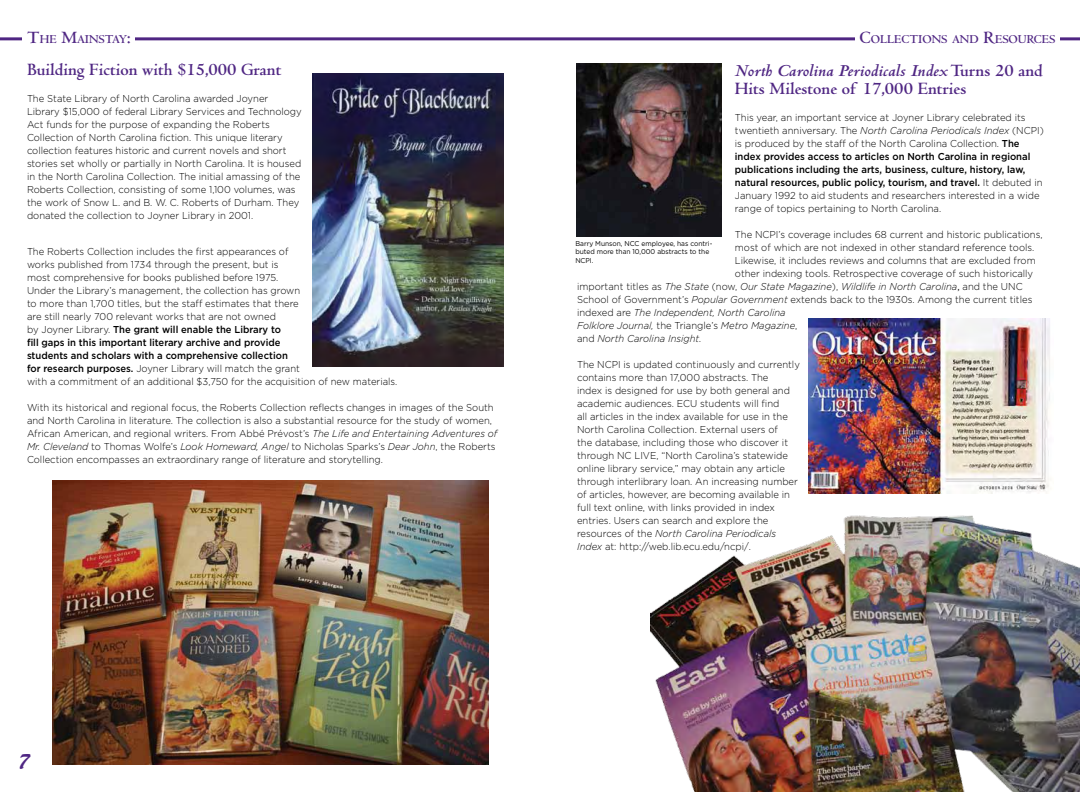
<style>
.page{position:relative;width:1080px;height:792px;background:#fff}
.page>*{position:absolute;margin:0;border:0;box-sizing:border-box;transform-origin:0 0}
.t1{font:24px "Brush Script";color:#4f2683}
.t2{font:700 18px/18px "Centaur MT Std";color:#4f2683}
.t3{font:700 12.6px "Centaur MT Std";color:#4f2683}
.t4{font:300 10px/13px "Gotham";color:#000;scale:.95 1}
.t5{font:italic 300 10px "Gotham";color:#000;scale:.95 1}
.t6{font:7px/8.4px "Gotham";color:#000;scale:.95 1}
.s1{font-size:18px}
.s2{font-weight:500}
.s3{font-style:italic}
.s4{font-style:normal}
.s5{font-weight:400;font-style:normal}
</style>
<div class="page">
<img style="left:651px;top:515px;width:429px;height:277px">
<img style="left:52px;top:480px;width:437px;height:285px">
<hr style="left:0;top:37px;width:1080px;height:3px;background:#4f2683">
<img style="left:313px;top:73px;width:191px;height:293px">
<img style="left:809px;top:318px;width:241px;height:176px">
<img style="left:576px;top:63px;width:145px;height:173px">
<div style="left:23px;top:21px;width:112px;height:32px;background:#fff"></div>
<div style="left:855px;top:21px;width:205px;height:32px;background:#fff"></div>
<p class="t3" style="left:27px;top:33px;width:105px"><span class="s1">T</span>HE <span class="s1">M</span>AINSTAY<span class="s1">:</span></p>
<p class="t3" style="left:860px;top:33px;width:197px"><span class="s1">C</span>OLLECTIONS AND <span class="s1">R</span>ESOURCES</p>
<h2 class="t2" style="left:27px;top:61px;width:256px">Building Fiction with $15,000 Grant</h2>
<p class="t4" style="left:27px;top:92px;width:291px">The State Library of North Carolina awarded Joyner Library $15,000 of federal Library Services and Technology Act funds for the purpose of expanding the Roberts Collection of North Carolina fiction. This unique literary collection features historic and current novels and short stories set wholly or partially in North Carolina. It is housed in the North Carolina Collection. The initial amassing of the Roberts Collection, consisting of some 1,100 volumes, was the work of Snow L. and B. W. C. Roberts of Durham. They donated the collection to Joyner Library in 2001.</p>
<p class="t4" style="left:27px;top:245px;width:391px">The Roberts Collection includes the first appearances of<br>works published from 1734 through the present, but is<br>most comprehensive for books published before 1975.<br>Under the Library’s management, the collection has grown<br>to more than 1,700 titles, but the staff estimates that there<br>are still nearly 700 relevant works that are not owned<br>by Joyner Library. <span class="s2">The grant will enable the Library to<br>fill gaps in this important literary archive and provide<br>students and scholars with a comprehensive collection<br>for research purposes.</span> Joyner Library will match the grant<br>with a commitment of an additional $3,750 for the acquisition of new materials.</p>
<p class="t4" style="left:27px;top:401px;width:497px">With its historical and regional focus, the Roberts Collection reflects changes in images of the South and North Carolina in literature. The collection is also a substantial resource for the study of women, African American, and regional writers. From Abbé Prévost’s <span class="s3">The Life and Entertaining Adventures of Mr. Cleveland</span> to Thomas Wolfe’s <span class="s3">Look Homeward, Angel</span> to Nicholas Sparks’s <span class="s3">Dear John</span>, the Roberts Collection encompasses an extraordinary range of literature and storytelling.</p>
<h2 class="t2" style="left:735px;top:62px;width:309px"><span class="s3">North Carolina Periodicals Index</span> Turns 20 and<br>Hits Milestone of 17,000 Entries</h2>
<p class="t4" style="left:735px;top:111px;width:327px">This year, an important service at Joyner Library celebrated its twentieth anniversary. The <span class="s3">North Carolina Periodicals Index</span> (NCPI) is produced by the staff of the North Carolina Collection. <span class="s2">The index provides access to articles on North Carolina in regional publications including the arts, business, culture, history, law, natural resources, public policy, tourism, and travel.</span> It debuted in January 1992 to aid students and researchers interested in a wide range of topics pertaining to North Carolina.</p>
<p class="t4" style="left:735px;top:228px;width:325px">The NCPI’s coverage includes 68 current and historic publications,</p>
<p class="t4" style="left:735px;top:241px;width:317px">most of which are not indexed in other standard reference tools.</p>
<p class="t4" style="left:735px;top:254px;width:318px">Likewise, it includes reviews and columns that are excluded from</p>
<p class="t4" style="left:735px;top:267px;width:315px">other indexing tools. Retrospective coverage of such historically</p>
<p class="t5" style="left:577px;top:281px;width:471px"><span class="s4">important titles as</span> The State <span class="s4">(now,</span> Our State Magazine<span class="s4">),</span> Wildlife in North Carolina<span class="s5">,</span> <span class="s4">and the UNC</span></p>
<p class="t4" style="left:577px;top:293px;width:481px">School of Government’s <span class="s3">Popular Government</span> extends back to the 1930s. Among the current titles</p>
<p class="t5" style="left:577px;top:307px;width:221px"><span class="s4">indexed are</span> The Independent, North Carolina</p>
<p class="t5" style="left:577px;top:320px;width:233px">Folklore Journal, <span class="s4">the Triangle’s</span> Metro Magazine<span class="s4">,</span></p>
<p class="t5" style="left:577px;top:333px;width:133px"><span class="s4">and</span> North Carolina Insight.</p>
<p class="t4" style="left:577px;top:358px;width:236px">The NCPI is updated continuously and currently contains more than 17,000 abstracts. The<br>index is designed for use by both general and academic audiences. ECU students will find<br>all articles in the index available for use in the North Carolina Collection. External users of<br>the database, including those who discover it through NC LIVE, “North Carolina’s statewide online library service,” may obtain any article through interlibrary loan. An increasing number of articles, however, are becoming available in full text online, with links provided in index entries. Users can search and explore the resources of the <span class="s3">North Carolina Periodicals Index</span> at: http://web.lib.ecu.edu/ncpi/.</p>
<p class="t6" style="left:575px;top:239px;width:146px">Barry Munson, NCC employee, has contri&shy;buted more than 10,000 abstracts to the<br>NCPI.</p>
<h1 class="t1" style="left:18px;top:747px;width:12px">7</h1>
</div>
